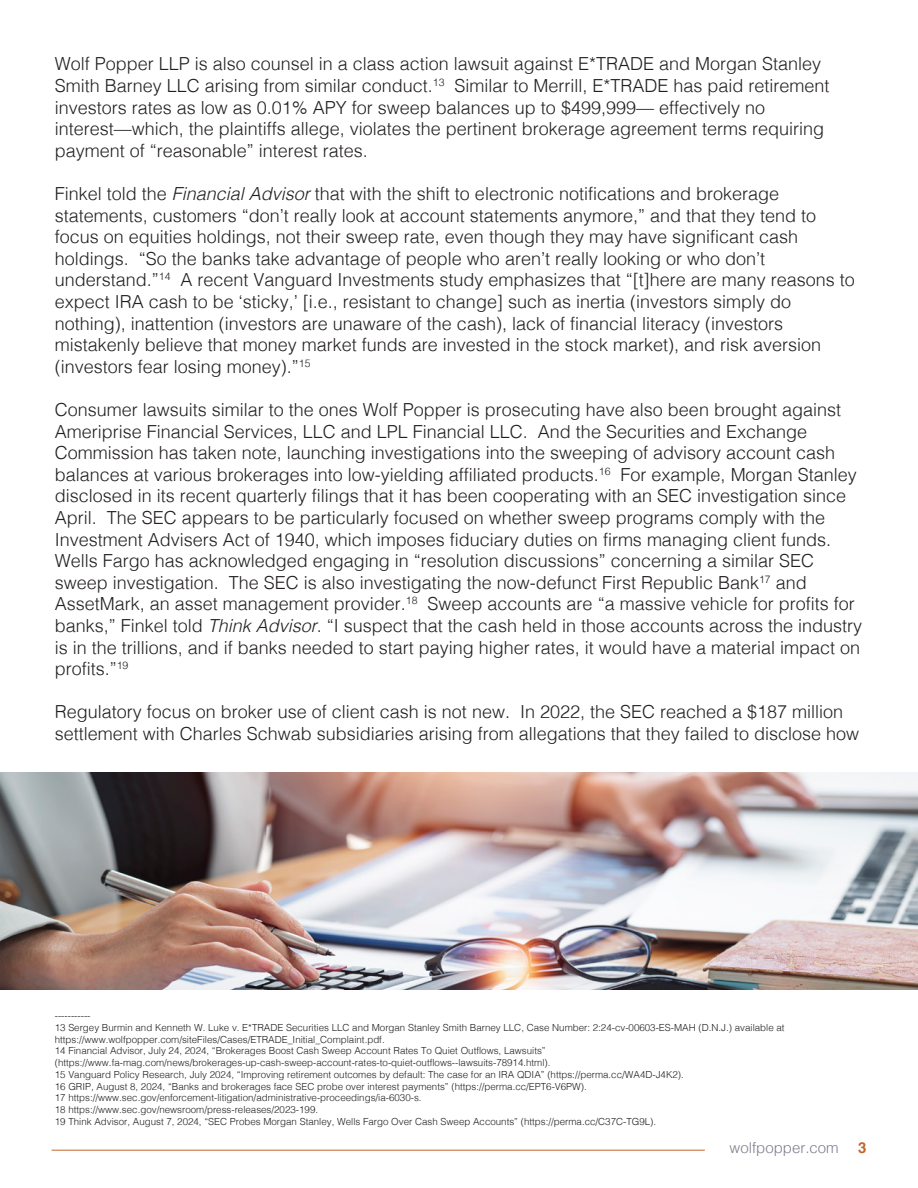
<style>
.page{position:relative;width:918px;height:1188px;background:#fff}
.page>*{position:absolute;margin:0;border:0;box-sizing:border-box;transform-origin:0 0}
.t1{font:300 18px/21.6px "Helvetica";color:#231f20}
.t2{font:300 15px "Helvetica";color:#7e7c8b}
.t3{font:700 15px "Helvetica";color:#c3652c}
.t4{font:300 9.75px/11.7px "Helvetica";color:#231f20}
.s1{font-style:italic}
</style>
<div class="page">
<img style="left:0;top:773px;width:918px;height:216px">
<hr style="left:52px;top:1150px;width:653px;height:1px;background:#c3652c">
<p class="t1" style="left:55px;top:52px;width:776px">Wolf Popper LLP is also counsel in a class action lawsuit against E*TRADE and Morgan Stanley Smith Barney LLC arising from similar conduct.<sup>13</sup> Similar to Merrill, E*TRADE has paid retirement investors rates as low as 0.01% APY for sweep balances up to $499,999— effectively no interest—which, the plaintiffs allege, violates the pertinent brokerage agreement terms requiring payment of “reasonable” interest rates.</p>
<p class="t1" style="left:55px;top:182px;width:801px">Finkel told the <span class="s1">Financial Advisor</span> that with the shift to electronic notifications and brokerage statements, customers “don’t really look at account statements anymore,” and that they tend to focus on equities holdings, not their sweep rate, even though they may have significant cash holdings. “So the banks take advantage of people who aren’t really looking or who don’t understand.”<sup>14</sup> A recent Vanguard Investments study emphasizes that “[t]here are many reasons to expect IRA cash to be ‘sticky,’ [i.e., resistant to change] such as inertia (investors simply do nothing), inattention (investors are unaware of the cash), lack of financial literacy (investors mistakenly believe that money market funds are invested in the stock market), and risk aversion (investors fear losing money).”<sup>15</sup></p>
<p class="t1" style="left:55px;top:398px;width:809px">Consumer lawsuits similar to the ones Wolf Popper is prosecuting have also been brought against Ameriprise Financial Services, LLC and LPL Financial LLC. And the Securities and Exchange Commission has taken note, launching investigations into the sweeping of advisory account cash balances at various brokerages into low-yielding affiliated products.<sup>16</sup> For example, Morgan Stanley disclosed in its recent quarterly filings that it has been cooperating with an SEC investigation since April. The SEC appears to be particularly focused on whether sweep programs comply with the Investment Advisers Act of 1940, which imposes fiduciary duties on firms managing client funds.<br>Wells Fargo has acknowledged engaging in “resolution discussions” concerning a similar SEC sweep investigation. The SEC is also investigating the now-defunct First Republic Bank<sup>17</sup> and AssetMark, an asset management provider.<sup>18</sup> Sweep accounts are “a massive vehicle for profits for banks,” Finkel told <span class="s1">Think Advisor</span>. “I suspect that the cash held in those accounts across the industry is in the trillions, and if banks needed to start paying higher rates, it would have a material impact on profits.”<sup>19</sup></p>
<p class="t1" style="left:55px;top:700px;width:806px">Regulatory focus on broker use of client cash is not new. In 2022, the SEC reached a $187 million settlement with Charles Schwab subsidiaries arising from allegations that they failed to disclose how</p>
<p class="t4" style="left:55px;top:1009px;width:731px">-----------<br>13 Sergey Burmin and Kenneth W. Luke v. E*TRADE Securities LLC and Morgan Stanley Smith Barney LLC, Case Number: 2:24-cv-00603-ES-MAH (D.N.J.) available at https://www.wolfpopper.com/siteFiles/Cases/ETRADE_Initial_Complaint.pdf.<br>14 Financial Advisor, July 24, 2024, “Brokerages Boost Cash Sweep Account Rates To Quiet Outflows, Lawsuits” (https://www.fa-mag.com/news/brokerages-up-cash-sweep-account-rates-to-quiet-outflows--lawsuits-78914.html).<br>15 Vanguard Policy Research, July 2024, “Improving retirement outcomes by default: The case for an IRA QDIA” (https://perma.cc/WA4D-J4K2).<br>16 GRIP, August 8, 2024, “Banks and brokerages face SEC probe over interest payments” (https://perma.cc/EPT6-V6PW).<br>17 https://www.sec.gov/enforcement-litigation/administrative-proceedings/ia-6030-s.<br>18 https://www.sec.gov/newsroom/press-releases/2023-199.<br>19 Think Advisor, August 7, 2024, “SEC Probes Morgan Stanley, Wells Fargo Over Cash Sweep Accounts” (https://perma.cc/C37C-TG9L).</p>
<p class="t2" style="left:730px;top:1135px;width:111px">wolfpopper.com</p>
<p class="t3" style="left:858px;top:1136px;width:10px">3</p>
</div>
